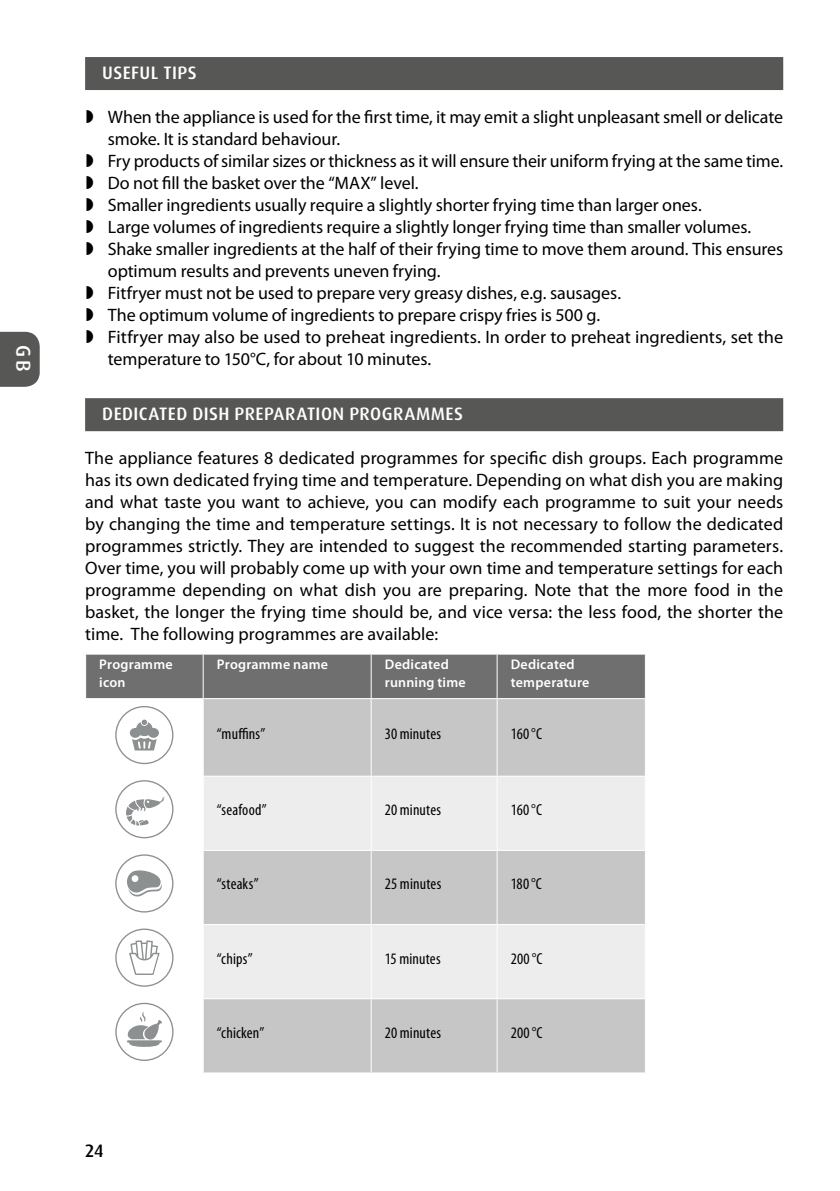
<style>
.page{position:relative;width:840px;height:1191px;background:#fff}
.page>*{position:absolute;margin:0;border:0;box-sizing:border-box;transform-origin:0 0}
.t1{font:500 20px "Dax Pro";color:#fff}
.t2{font:18px/22px "Myriad Pro";letter-spacing:-.005em;color:#000}
.t3{font:500 18px "Dax Pro";letter-spacing:.025em;color:#fff}
.t4{font:500 18px "Dax Pro";color:#000}
.t5{font:condensed 16px "Myriad Pro";letter-spacing:.01em;color:#000}
.t6{font:600 14px/18px "Myriad Pro";letter-spacing:.015em;color:#fff}
</style>
<div class="page">
<svg style="left:0;top:332px;width:40px;height:55px;background:#5f5f5e"></svg>
<div style="left:85px;top:57px;width:697px;height:33px;background:#575756"></div>
<div style="left:85px;top:398px;width:697px;height:33px;background:#575756"></div>
<div style="left:86px;top:654px;width:558px;height:44px;background:#706f6f"></div>
<div style="left:203px;top:699px;width:441px;height:373px;background:#c6c6c6"></div>
<svg style="left:203px;top:776px;width:441px;height:222px;background:#e0e0e0"></svg>
<hr style="left:202px;top:654px;width:1px;height:44px;background:#fff">
<hr style="left:370px;top:654px;width:1px;height:44px;background:#fff">
<hr style="left:496px;top:654px;width:1px;height:44px;background:#fff">
<hr style="left:370px;top:699px;width:1px;height:76px;background:#fff">
<hr style="left:496px;top:699px;width:1px;height:76px;background:#fff">
<hr style="left:203px;top:775px;width:168px;height:1px;background:#fff">
<hr style="left:371px;top:775px;width:126px;height:1px;background:#fff">
<hr style="left:370px;top:776px;width:1px;height:74px;background:#fff">
<hr style="left:497px;top:775px;width:148px;height:1px;background:#fff">
<hr style="left:496px;top:776px;width:1px;height:74px;background:#fff">
<hr style="left:203px;top:850px;width:168px;height:1px;background:#fff">
<hr style="left:371px;top:850px;width:126px;height:1px;background:#fff">
<hr style="left:370px;top:851px;width:1px;height:73px;background:#fff">
<hr style="left:497px;top:850px;width:148px;height:1px;background:#fff">
<hr style="left:496px;top:851px;width:1px;height:73px;background:#fff">
<hr style="left:203px;top:924px;width:168px;height:1px;background:#fff">
<hr style="left:371px;top:924px;width:126px;height:1px;background:#fff">
<hr style="left:370px;top:925px;width:1px;height:73px;background:#fff">
<hr style="left:497px;top:924px;width:148px;height:1px;background:#fff">
<hr style="left:496px;top:925px;width:1px;height:73px;background:#fff">
<hr style="left:203px;top:998px;width:168px;height:1px;background:#fff">
<hr style="left:371px;top:998px;width:126px;height:1px;background:#fff">
<hr style="left:370px;top:999px;width:1px;height:73px;background:#fff">
<hr style="left:497px;top:998px;width:148px;height:1px;background:#fff">
<hr style="left:496px;top:999px;width:1px;height:73px;background:#fff">
<div style="left:115px;top:706px;width:58px;height:58px;border:1px solid #8c9091;border-radius:50%"></div>
<svg style="left:130px;top:719px;width:29px;height:31px"></svg>
<div style="left:115px;top:780px;width:58px;height:58px;border:1px solid #8c9091;border-radius:50%"></div>
<svg style="left:126px;top:796px;width:38px;height:29px"></svg>
<div style="left:115px;top:854px;width:58px;height:58px;border:1px solid #8c9091;border-radius:50%"></div>
<svg style="left:127px;top:870px;width:35px;height:26px"></svg>
<div style="left:115px;top:928px;width:58px;height:58px;border:1px solid #8c9091;border-radius:50%"></div>
<svg style="left:129px;top:940px;width:30px;height:35px"></svg>
<div style="left:115px;top:1002px;width:58px;height:59px;border:1px solid #8c9091;border-radius:50%"></div>
<svg style="left:127px;top:1011px;width:35px;height:35px"></svg>
<p class="t1" style="left:36px;top:345px;width:28px;rotate:90deg">GB</p>
<p class="t3" style="left:102px;top:61px;width:96px">USEFUL TIPS</p>
<p class="t2" style="left:108px;top:106px;width:676px">When the appliance is used for the first time, it may emit a slight unpleasant smell or delicate smoke. It is standard behaviour.<br>Fry products of similar sizes or thickness as it will ensure their uniform frying at the same time.<br>Do not fill the basket over the “MAX” level.<br>Smaller ingredients usually require a slightly shorter frying time than larger ones.<br>Large volumes of ingredients require a slightly longer frying time than smaller volumes.<br>Shake smaller ingredients at the half of their frying time to move them around. This ensures optimum results and prevents uneven frying.<br>Fitfryer must not be used to prepare very greasy dishes, e.g. sausages.<br>The optimum volume of ingredients to prepare crispy fries is 500 g.<br>Fitfryer may also be used to preheat ingredients. In order to preheat ingredients, set the temperature to 150°C, for about 10 minutes.</p>
<p class="t3" style="left:102px;top:402px;width:362px">DEDICATED DISH PREPARATION PROGRAMMES</p>
<p class="t2" style="left:85px;top:447px;width:699px;text-align:justify">The appliance features 8 dedicated programmes for specific dish groups. Each programme has its own dedicated frying time and temperature. Depending on what dish you are making and what taste you want to achieve, you can modify each programme to suit your needs by changing the time and temperature settings. It is not necessary to follow the dedicated programmes strictly. They are intended to suggest the recommended starting parameters.<br>Over time, you will probably come up with your own time and temperature settings for each programme depending on what dish you are preparing. Note that the more food in the basket, the longer the frying time should be, and vice versa: the less food, the shorter the time. The following programmes are available:</p>
<p class="t6" style="left:99px;top:655px;width:75px">Programme icon</p>
<p class="t6" style="left:217px;top:655px;width:113px">Programme name</p>
<p class="t6" style="left:384px;top:655px;width:82px">Dedicated running time</p>
<p class="t6" style="left:510px;top:655px;width:80px">Dedicated temperature</p>
<p class="t5" style="left:217px;top:725px;width:50px">“muffins”</p>
<p class="t5" style="left:384px;top:725px;width:58px">30 minutes</p>
<p class="t5" style="left:510px;top:725px;width:33px">160°C</p>
<p class="t5" style="left:217px;top:801px;width:51px">“seafood”</p>
<p class="t5" style="left:384px;top:801px;width:58px">20 minutes</p>
<p class="t5" style="left:510px;top:801px;width:33px">160°C</p>
<p class="t5" style="left:217px;top:875px;width:43px">“steaks”</p>
<p class="t5" style="left:384px;top:875px;width:58px">25 minutes</p>
<p class="t5" style="left:510px;top:875px;width:33px">180°C</p>
<p class="t5" style="left:217px;top:949px;width:37px">“chips”</p>
<p class="t5" style="left:384px;top:949px;width:57px">15 minutes</p>
<p class="t5" style="left:510px;top:949px;width:33px">200°C</p>
<p class="t4" style="left:85px;top:1139px;width:20px">24</p>
<p class="t5" style="left:217px;top:1024px;width:49px">“chicken”</p>
<p class="t5" style="left:384px;top:1024px;width:58px">20 minutes</p>
<p class="t5" style="left:510px;top:1024px;width:33px">200°C</p>
</div>
